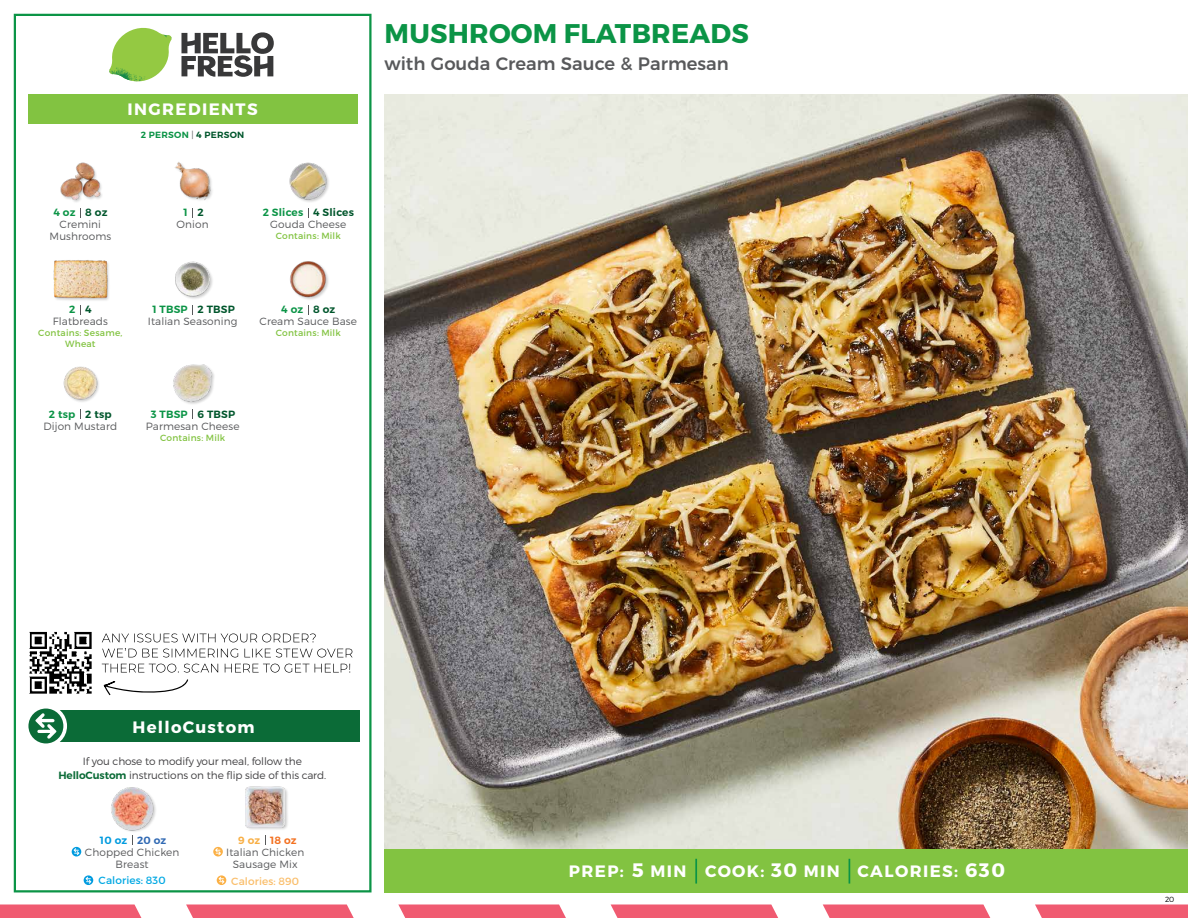
<style>
.page{position:relative;width:1188px;height:918px;background:#fff}
.page>*{position:absolute;margin:0;border:0;box-sizing:border-box;transform-origin:0 0}
.t1{font:700 27px "Montserrat";letter-spacing:.01em;color:#0b9446}
.t2{font:500 18px "Montserrat";color:#58595b}
.t3{font:700 16.5px "Montserrat";letter-spacing:.085em;color:#fff}
.t4{font:300 10.5px/12px "Montserrat";letter-spacing:.01em;color:#58595b;text-align:center}
.t5{font:300 10.5px/13.5px "Montserrat";letter-spacing:-.01em;color:#414042;text-align:center}
.t6{font:600 10.5px "Montserrat";letter-spacing:.02em;color:#00562c}
.t7{font:600 10.5px "Montserrat";letter-spacing:.02em;color:#0b9446}
.t8{font:10.5px "Montserrat";letter-spacing:.01em;color:#00a8e3}
.t9{font:10.5px "Montserrat";letter-spacing:.01em;color:#fabe6b}
.t10{font:600 10.5px "Montserrat";letter-spacing:.02em;color:#009bdf}
.t11{font:600 10.5px "Montserrat";color:#f37121}
.t12{font:9px/10.5px "Montserrat";letter-spacing:.025em;color:#82c341;text-align:center}
.t13{font:600 9px "Montserrat";letter-spacing:.03em;color:#0b9446}
.t14{font:300 7.5px "Montserrat";color:#000}
.s1{font-weight:300;color:#58595b}
.s2{color:#00562c}
.s3{font-weight:600;color:#0b6b37}
.s4{color:#3069b3}
.s5{color:#f8af45}
.s6{font-size:19.5px}
</style>
<div class="page">
<svg style="left:0;top:904px;width:141px;height:14px;background:#f06478"></svg>
<svg style="left:186px;top:904px;width:168px;height:14px;background:#f1677b"></svg>
<svg style="left:398px;top:904px;width:168px;height:14px;background:#f1677b"></svg>
<svg style="left:611px;top:904px;width:167px;height:14px;background:#f1667b"></svg>
<svg style="left:823px;top:904px;width:167px;height:14px;background:#f1667b"></svg>
<svg style="left:1035px;top:904px;width:153px;height:14px;background:#f06479"></svg>
<div style="left:384px;top:849px;width:804px;height:43px;background:#82c341"></div>
<svg style="left:181px;top:32px;width:93px;height:45px"></svg>
<svg style="left:114px;top:28px;width:55px;height:36px"></svg>
<img style="left:143px;top:28px;width:29px;height:24px">
<img style="left:112px;top:48px;width:54px;height:10px">
<img style="left:109px;top:52px;width:55px;height:30px">
<img style="left:142px;top:58px;width:24px;height:23px">
<div style="left:28px;top:94px;width:330px;height:30px;background:#82c341"></div>
<div style="left:14px;top:14px;width:358px;height:878px;border:2px solid #0b9446"></div>
<img style="left:384px;top:94px;width:804px;height:755px">
<img style="left:175px;top:261px;width:38px;height:38px">
<img style="left:290px;top:261px;width:39px;height:39px">
<img style="left:175px;top:162px;width:37px;height:39px">
<img style="left:289px;top:162px;width:40px;height:40px">
<div style="left:54px;top:260px;width:56px;height:41px;background:#eee"></div>
<img style="left:53px;top:260px;width:55px;height:40px">
<img style="left:60px;top:162px;width:42px;height:40px">
<img style="left:173px;top:364px;width:41px;height:40px">
<img style="left:63px;top:366px;width:36px;height:36px">
<div style="left:33px;top:710px;width:327px;height:32px;background:#0b6b37"></div>
<svg style="left:25px;top:705px;width:42px;height:42px"></svg>
<div style="left:28px;top:709px;width:35px;height:34px;background:#0a6b37;border-radius:50%"></div>
<svg style="left:35px;top:713px;width:22px;height:26px"></svg>
<div style="left:111px;top:788px;width:46px;height:46px;background:#000;opacity:.2"></div>
<img style="left:111px;top:787px;width:46px;height:43px">
<svg style="left:72px;top:847px;width:9px;height:9px"></svg>
<svg style="left:74px;top:848px;width:5px;height:7px"></svg>
<svg style="left:84px;top:875px;width:9px;height:10px"></svg>
<svg style="left:86px;top:877px;width:5px;height:7px"></svg>
<img style="left:245px;top:787px;width:43px;height:43px">
<hr style="left:695px;top:859px;width:2px;height:25px;background:#0b9446">
<svg style="left:849px;top:859px;width:1px;height:25px"></svg>
<img style="left:29px;top:631px;width:63px;height:63px">
<svg style="left:104px;top:679px;width:84px;height:17px"></svg>
<svg style="left:102px;top:664px;width:248px;height:9px"></svg>
<svg style="left:102px;top:648px;width:251px;height:9px"></svg>
<svg style="left:102px;top:634px;width:214px;height:8px"></svg>
<svg style="left:213px;top:847px;width:10px;height:9px"></svg>
<svg style="left:215px;top:848px;width:6px;height:7px"></svg>
<svg style="left:217px;top:875px;width:9px;height:10px"></svg>
<svg style="left:219px;top:877px;width:5px;height:7px"></svg>
<h3 class="t3" style="left:128px;top:99px;width:132px">INGREDIENTS</h3>
<p class="t13" style="left:141px;top:129px;width:105px">2 PERSON <span class="s1">|</span> <span class="s2">4 PERSON</span></p>
<p class="t7" style="left:53px;top:206px;width:24px">4 oz</p>
<p class="t6" style="left:85px;top:206px;width:24px">8 oz</p>
<p class="t7" style="left:184px;top:206px;width:6px">1</p>
<p class="t7" style="left:263px;top:206px;width:42px">2 Slices</p>
<p class="t6" style="left:198px;top:206px;width:8px">2</p>
<p class="t6" style="left:313px;top:206px;width:42px">4 Slices</p>
<p class="t4" style="left:50px;top:218px;width:63px">Cremini<br>Mushrooms</p>
<p class="t4" style="left:177px;top:218px;width:34px">Onion</p>
<p class="t4" style="left:270px;top:218px;width:77px">Gouda Cheese</p>
<p class="t12" style="left:276px;top:231px;width:67px">Contains: Milk</p>
<p class="t7" style="left:69px;top:303px;width:8px">2</p>
<p class="t6" style="left:85px;top:303px;width:8px">4</p>
<p class="t7" style="left:152px;top:303px;width:37px">1 TBSP</p>
<p class="t7" style="left:281px;top:303px;width:24px">4 oz</p>
<p class="t6" style="left:198px;top:303px;width:39px">2 TBSP</p>
<p class="t6" style="left:313px;top:303px;width:24px">8 oz</p>
<p class="t4" style="left:53px;top:315px;width:57px">Flatbreads</p>
<p class="t12" style="left:38px;top:328px;width:86px">Contains: Sesame,<br>Wheat</p>
<p class="t4" style="left:148px;top:315px;width:91px">Italian Seasoning</p>
<p class="t4" style="left:260px;top:315px;width:99px">Cream Sauce Base</p>
<p class="t12" style="left:276px;top:328px;width:67px">Contains: Milk</p>
<p class="t7" style="left:49px;top:407px;width:28px">2 tsp</p>
<p class="t6" style="left:85px;top:407px;width:28px">2 tsp</p>
<p class="t7" style="left:151px;top:407px;width:38px">3 TBSP</p>
<p class="t6" style="left:198px;top:407px;width:39px">6 TBSP</p>
<p class="t4" style="left:43px;top:420px;width:75px">Dijon Mustard</p>
<p class="t4" style="left:146px;top:420px;width:95px">Parmesan Cheese</p>
<p class="t12" style="left:160px;top:432px;width:67px">Contains: Milk</p>
<h1 class="t1" style="left:385px;top:17px;width:366px">MUSHROOM FLATBREADS</h1>
<h2 class="t2" style="left:384px;top:49px;width:346px">with Gouda Cream Sauce &amp; Parmesan</h2>
<h3 class="t3" style="left:133px;top:717px;width:123px">HelloCustom</h3>
<p class="t5" style="left:58px;top:755px;width:269px">If you chose to modify your meal, follow the<br><span class="s3">HelloCustom</span> instructions on the flip side of this card.</p>
<p class="t10" style="left:100px;top:834px;width:68px">10 oz <span class="s4">20 oz</span></p>
<p class="t4" style="left:85px;top:846px;width:96px">Chopped Chicken<br>Breast</p>
<p class="t8" style="left:99px;top:874px;width:69px">Calories: 830</p>
<p class="t11" style="left:238px;top:834px;width:60px"><span class="s5">9 oz</span> 18 oz</p>
<p class="t4" style="left:226px;top:846px;width:80px;line-height:12.5px">Italian Chicken<br>Sausage Mix</p>
<p class="t9" style="left:231px;top:874px;width:69px">Calories: 890</p>
<h3 class="t3" style="left:569px;top:861px;width:438px">PREP: <span class="s6">5</span> MIN COOK: <span class="s6">30</span> MIN CALORIES: <span class="s6">630</span></h3>
<p class="t14" style="left:1165px;top:895px;width:11px">20</p>
</div>
